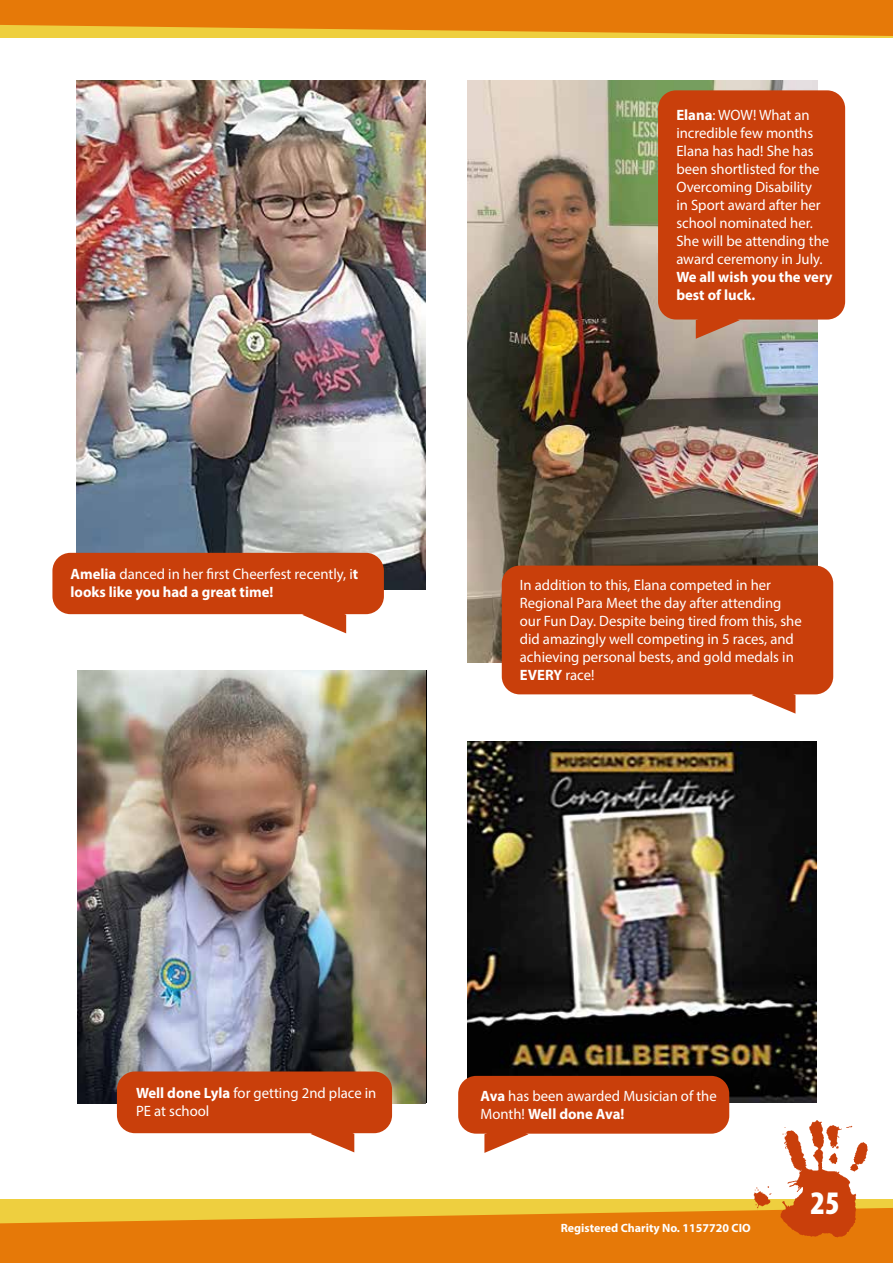
<style>
.page{position:relative;width:893px;height:1263px;background:#fff}
.page>*{position:absolute;margin:0;border:0;box-sizing:border-box;transform-origin:0 0}
.t1{font:900 condensed 33px "Myriad Pro";color:#fff}
.t2{font:15px/18px "Myriad Pro";color:#fff}
.t3{font:700 15px/18px "Myriad Pro";color:#fff}
.t4{font:700 12px "Myriad Pro";color:#fff}
.s1{font-weight:700}
</style>
<div class="page">
<div style="left:0;top:1199px;width:893px;height:64px;background:#eecf3f"></div>
<div style="left:0;top:0;width:893px;height:38px;background:#eecf3f"></div>
<svg style="left:0;top:1208px;width:893px;height:55px;fill:#e67908"></svg>
<svg style="left:0;top:0;width:893px;height:36px;background:#e78610"></svg>
<img style="left:468px;top:81px;width:349px;height:581px">
<img style="left:77px;top:81px;width:348px;height:509px">
<svg style="left:302px;top:614px;width:44px;height:19px"></svg>
<div style="left:52px;top:553px;width:332px;height:61px;background:#c93f0b;border-radius:18px"></div>
<svg style="left:696px;top:320px;width:44px;height:19px"></svg>
<div style="left:658px;top:90px;width:187px;height:230px;background:#c93f0b;border-radius:18px"></div>
<img style="left:77px;top:670px;width:349px;height:433px">
<img style="left:468px;top:741px;width:348px;height:361px">
<svg style="left:484px;top:1134px;width:44px;height:19px"></svg>
<div style="left:458px;top:1076px;width:271px;height:58px;background:#c93f0b;border-radius:18px"></div>
<svg style="left:310px;top:1133px;width:44px;height:19px"></svg>
<div style="left:117px;top:1071px;width:275px;height:62px;background:#c93f0b;border-radius:18px"></div>
<svg style="left:751px;top:694px;width:44px;height:20px"></svg>
<div style="left:502px;top:566px;width:331px;height:128px;background:#c93f0b;border-radius:18px"></div>
<img style="left:748px;top:1120px;width:129px;height:139px">
<p class="t2" style="left:71px;top:565px;width:289px"><span class="s1">Amelia</span> danced in her first Cheerfest recently, i<span class="s1">t looks like you had a great time!</span></p>
<p class="t2" style="left:676px;top:105px;width:154px"><span class="s1">Elana</span>: WOW! What an incredible few months<br>Elana has had! She has been shortlisted for the<br>Overcoming Disability<br>in Sport award after her school nominated her.<br>She will be attending the award ceremony in July.</p>
<p class="t3" style="left:676px;top:267px;width:158px">We all wish you the very best of luck.</p>
<p class="t2" style="left:520px;top:575px;width:283px">In addition to this, Elana competed in her Regional Para Meet the day after attending our Fun Day. Despite being tired from this, she did amazingly well competing in 5 races, and achieving personal bests, and gold medals in <span class="s1">EVERY</span> race!</p>
<p class="t2" style="left:136px;top:1083px;width:242px"><span class="s1">Well done Lyla</span> for getting 2nd place in<br>PE at school</p>
<p class="t2" style="left:480px;top:1087px;width:238px"><span class="s1">Ava</span> has been awarded Musician of the<br>Month! <span class="s1">Well done Ava!</span></p>
<p class="t4" style="left:561px;top:1220px;width:192px">Registered Charity No. 1157720 CIO</p>
<h1 class="t1" style="left:810px;top:1181px;width:31px">25</h1>
</div>
